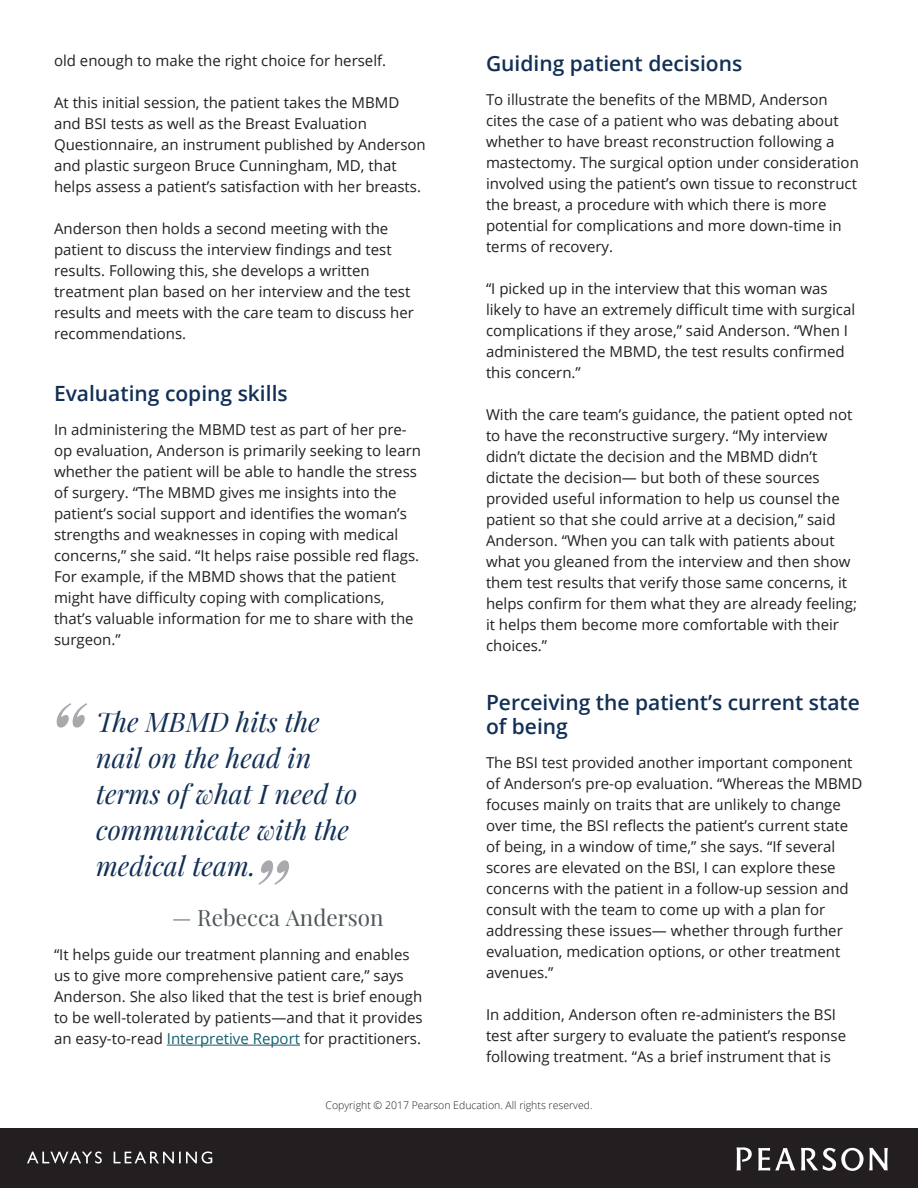
<style>
.page{position:relative;width:918px;height:1188px;background:#fff}
.page>*{position:absolute;margin:0;border:0;box-sizing:border-box;transform-origin:0 0}
.Quote_Text{font:italic 27px/36px "Playfair Display";color:#123056}
.Quote_Credit{font:22.5px "Playfair Display";color:#4e5759}
.Sub_Headline{font:600 21px/24px "Open Sans";color:#123056}
.Body_Text{font:15px/21px "Open Sans";color:#231f20}
.t1{font:300 10.5px "Open Sans";color:#231f20}
.s1{color:#145f6d}
</style>
<div class="page">
<div style="left:0;top:1128px;width:918px;height:60px;background:#231f20"></div>
<svg style="left:801px;top:1148px;width:87px;height:23px"></svg>
<svg style="left:758px;top:1148px;width:37px;height:23px"></svg>
<svg style="left:737px;top:1147px;width:15px;height:24px"></svg>
<svg style="left:27px;top:1151px;width:185px;height:13px"></svg>
<svg style="left:258px;top:860px;width:31px;height:25px"></svg>
<svg style="left:57px;top:703px;width:30px;height:25px"></svg>
<hr style="left:167px;top:1045px;width:133px;height:1px;background:#145f6d">
<p class="Body_Text" style="left:54px;top:50px;width:334px">old enough to make the right choice for herself.</p>
<p class="Body_Text" style="left:54px;top:92px;width:373px">At this initial session, the patient takes the MBMD and BSI tests as well as the Breast Evaluation Questionnaire, an instrument published by Anderson and plastic surgeon Bruce Cunningham, MD, that helps assess a patient’s satisfaction with her breasts.</p>
<p class="Body_Text" style="left:54px;top:218px;width:362px">Anderson then holds a second meeting with the patient to discuss the interview findings and test results. Following this, she develops a written treatment plan based on her interview and the test results and meets with the care team to discuss her recommendations.</p>
<p class="Sub_Headline" style="left:54px;top:380px;width:235px">Evaluating coping skills</p>
<p class="Body_Text" style="left:54px;top:419px;width:369px">In administering the MBMD test as part of her pre&shy;op evaluation, Anderson is primarily seeking to learn whether the patient will be able to handle the stress of surgery. “The MBMD gives me insights into the patient’s social support and identifies the woman’s strengths and weaknesses in coping with medical concerns,” she said. “It helps raise possible red flags.<br>For example, if the MBMD shows that the patient might have difficulty coping with complications, that’s valuable information for me to share with the surgeon.”</p>
<p class="Quote_Text" style="left:96px;top:704px;width:263px">The MBMD hits the nail on the head in terms of what I need to communicate with the medical team.</p>
<p class="Quote_Credit" style="left:172px;top:904px;width:213px">— Rebecca Anderson</p>
<p class="Body_Text" style="left:54px;top:944px;width:370px">“It helps guide our treatment planning and enables us to give more comprehensive patient care,” says Anderson. She also liked that the test is brief enough to be well-tolerated by patients—and that it provides an easy-to-read <span class="s1">Interpretive Report</span> for practitioners.</p>
<p class="Sub_Headline" style="left:486px;top:51px;width:258px">Guiding patient decisions</p>
<p class="Body_Text" style="left:486px;top:89px;width:374px">To illustrate the benefits of the MBMD, Anderson cites the case of a patient who was debating about whether to have breast reconstruction following a mastectomy. The surgical option under consideration involved using the patient’s own tissue to reconstruct the breast, a procedure with which there is more potential for complications and more down-time in terms of recovery.</p>
<p class="Body_Text" style="left:486px;top:278px;width:371px">“I picked up in the interview that this woman was likely to have an extremely difficult time with surgical complications if they arose,” said Anderson. “When I administered the MBMD, the test results confirmed this concern.”</p>
<p class="Body_Text" style="left:486px;top:404px;width:373px">With the care team’s guidance, the patient opted not to have the reconstructive surgery. “My interview didn’t dictate the decision and the MBMD didn’t dictate the decision— but both of these sources provided useful information to help us counsel the patient so that she could arrive at a decision,” said Anderson. “When you can talk with patients about what you gleaned from the interview and then show them test results that verify those same concerns, it helps confirm for them what they are already feeling; it helps them become more comfortable with their choices.”</p>
<p class="Sub_Headline" style="left:486px;top:690px;width:375px">Perceiving the patient’s current state of being</p>
<p class="Body_Text" style="left:486px;top:752px;width:378px">The BSI test provided another important component of Anderson’s pre-op evaluation. “Whereas the MBMD focuses mainly on traits that are unlikely to change over time, the BSI reflects the patient’s current state of being, in a window of time,” she says. “If several scores are elevated on the BSI, I can explore these concerns with the patient in a follow-up session and consult with the team to come up with a plan for addressing these issues— whether through further evaluation, medication options, or other treatment avenues.”</p>
<p class="Body_Text" style="left:486px;top:1004px;width:362px">In addition, Anderson often re-administers the BSI test after surgery to evaluate the patient’s response following treatment. “As a brief instrument that is</p>
<p class="t1" style="left:325px;top:1098px;width:269px">Copyright © 2017 Pearson Education. All rights reserved.</p>
</div>
